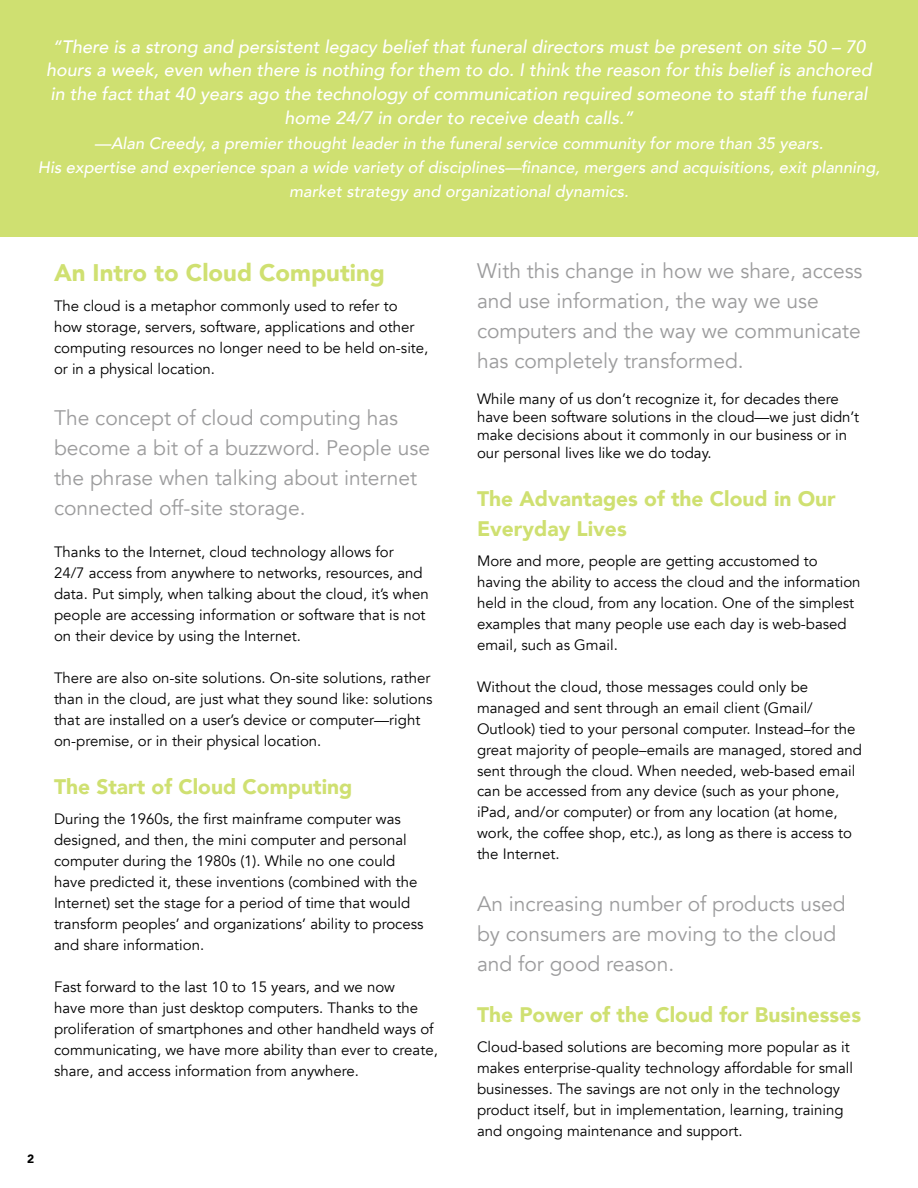
<style>
.page{position:relative;width:918px;height:1188px;background:#fff}
.page>*{position:absolute;margin:0;border:0;box-sizing:border-box;transform-origin:0 0}
.t1{font:900 24px "Avenir";color:#cfe071}
.t2{font:21px/30px "Avenir";color:#9c9c9d}
.t3{font:900 21px/30px "Avenir";color:#cfe071}
.t4{font:italic 500 18px/24px "Avenir";color:#fff;text-align:center}
.t5{font:italic 500 16.5px/24px "Avenir";color:#fff;text-align:center}
.t6{font:15px/21px "Avenir";color:#000}
.t7{font:900 12px "Avenir";color:#000}
</style>
<div class="page">
<div style="left:0;top:0;width:918px;height:236px;background:#cfe071"></div>
<p class="t4" style="left:46px;top:35px;width:827px">“There is a strong and persistent legacy belief that funeral directors must be present on site 50 – 70 hours a week, even when there is nothing for them to do. I think the reason for this belief is anchored in the fact that 40 years ago the technology of communication required someone to staff the funeral home 24/7 in order to receive death calls.”</p>
<p class="t5" style="left:38px;top:131px;width:844px">—Alan Creedy, a premier thought leader in the funeral service community for more than 35 years.<br>His expertise and experience span a wide variety of disciplines—finance, mergers and acquisitions, exit planning, market strategy and organizational dynamics.</p>
<h1 class="t1" style="left:54px;top:252px;width:332px">An Intro to Cloud Computing</h1>
<p class="t6" style="left:54px;top:295px;width:376px">The cloud is a metaphor commonly used to refer to how storage, servers, software, applications and other computing resources no longer need to be held on-site, or in a physical location.</p>
<h2 class="t2" style="left:54px;top:403px;width:378px">The concept of cloud computing has become a bit of a buzzword. People use the phrase when talking about internet connected off-site storage.</h2>
<p class="t6" style="left:54px;top:541px;width:376px">Thanks to the Internet, cloud technology allows for<br>24/7 access from anywhere to networks, resources, and data. Put simply, when talking about the cloud, it’s when people are accessing information or software that is not on their device by using the Internet.</p>
<p class="t6" style="left:54px;top:667px;width:380px">There are also on-site solutions. On-site solutions, rather than in the cloud, are just what they sound like: solutions that are installed on a user’s device or computer—right on-premise, or in their physical location.</p>
<h2 class="t3" style="left:54px;top:771px;width:300px">The Start of Cloud Computing</h2>
<p class="t6" style="left:54px;top:808px;width:371px">During the 1960s, the first mainframe computer was designed, and then, the mini computer and personal computer during the 1980s (1). While no one could have predicted it, these inventions (combined with the Internet) set the stage for a period of time that would transform peoples’ and organizations’ ability to process and share information.</p>
<p class="t6" style="left:54px;top:976px;width:385px">Fast forward to the last 10 to 15 years, and we now<br>have more than just desktop computers. Thanks to the proliferation of smartphones and other handheld ways of communicating, we have more ability than ever to create, share, and access information from anywhere.</p>
<p class="t7" style="left:27px;top:1148px;width:9px">2</p>
<h2 class="t2" style="left:477px;top:256px;width:387px">With this change in how we share, access and use information, the way we use computers and the way we communicate has completely transformed.</h2>
<p class="t6" style="left:477px;top:390px;width:384px;line-height:18px">While many of us don’t recognize it, for decades there have been software solutions in the cloud—we just didn’t make decisions about it commonly in our business or in our personal lives like we do today.</p>
<h2 class="t3" style="left:477px;top:483px;width:360px">The Advantages of the Cloud in Our<br>Everyday Lives</h2>
<p class="t6" style="left:477px;top:550px;width:385px">More and more, people are getting accustomed to having the ability to access the cloud and the information held in the cloud, from any location. One of the simplest examples that many people use each day is web-based email, such as Gmail.</p>
<p class="t6" style="left:477px;top:676px;width:386px">Without the cloud, those messages could only be managed and sent through an email client (Gmail/ Outlook) tied to your personal computer. Instead–for the great majority of people–emails are managed, stored and sent through the cloud. When needed, web-based email can be accessed from any device (such as your phone, iPad, and/or computer) or from any location (at home, work, the coffee shop, etc.), as long as there is access to the Internet.</p>
<h2 class="t2" style="left:477px;top:889px;width:370px">An increasing number of products used by consumers are moving to the cloud and for good reason.</h2>
<h2 class="t3" style="left:477px;top:999px;width:386px">The Power of the Cloud for Businesses</h2>
<p class="t6" style="left:477px;top:1036px;width:378px">Cloud-based solutions are becoming more popular as it makes enterprise-quality technology affordable for small businesses. The savings are not only in the technology product itself, but in implementation, learning, training and ongoing maintenance and support.</p>
</div>
